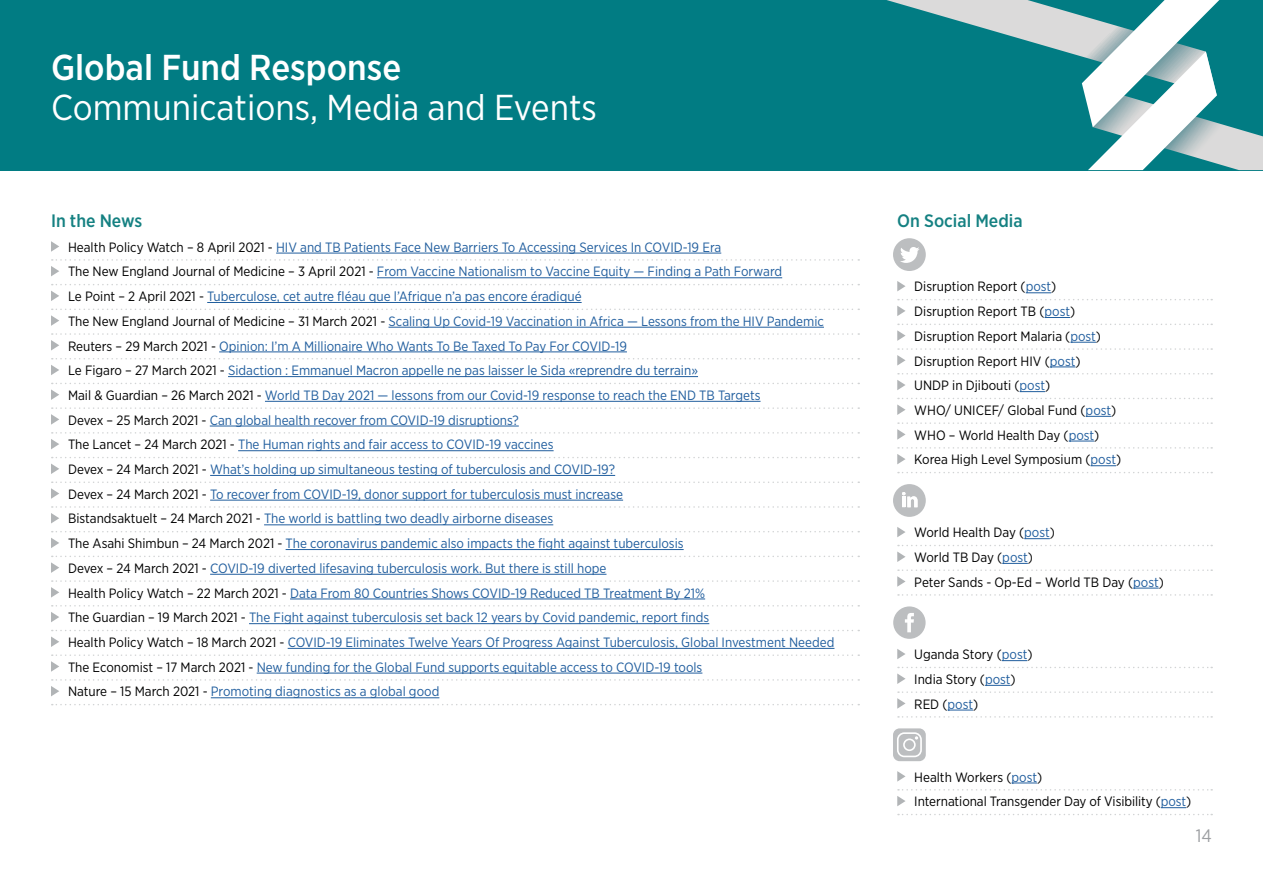
<style>
.page{position:relative;width:1263px;height:893px;background:#fff}
.page>*{position:absolute;margin:0;border:0;box-sizing:border-box;transform-origin:0 0}
.t1{font:36px "Gotham Narrow";color:#fff}
.t2{font:500 36px "Gotham Narrow";color:#fff}
.t3{font:500 18px "Gotham Narrow";color:#158182}
.t4{font:18px "Gotham Narrow";color:#9d9fa2}
.t5{font:13.5px/24.8px "Gotham Narrow";color:#215e9e}
.t6{font:13.5px/24.8px "Gotham Narrow";color:#000}
.s1{color:#000}
.s2{color:#215e9e}
</style>
<div class="page">
<hr style="left:276px;top:253px;width:445px;height:1px;background:#215e9e">
<svg style="left:52px;top:284px;width:807px;height:1px"></svg>
<hr style="left:377px;top:277px;width:405px;height:1px;background:#215e9e">
<hr style="left:207px;top:302px;width:375px;height:1px;background:#215e9e">
<hr style="left:388px;top:327px;width:436px;height:1px;background:#215e9e">
<svg style="left:52px;top:358px;width:807px;height:1px"></svg>
<hr style="left:219px;top:352px;width:408px;height:1px;background:#215e9e">
<hr style="left:228px;top:376px;width:470px;height:1px;background:#215e9e">
<hr style="left:265px;top:401px;width:495px;height:1px;background:#215e9e">
<hr style="left:210px;top:426px;width:309px;height:1px;background:#215e9e">
<svg style="left:52px;top:457px;width:807px;height:1px"></svg>
<hr style="left:238px;top:450px;width:316px;height:1px;background:#215e9e">
<hr style="left:210px;top:475px;width:405px;height:1px;background:#215e9e">
<hr style="left:210px;top:500px;width:413px;height:1px;background:#215e9e">
<svg style="left:52px;top:531px;width:807px;height:1px"></svg>
<hr style="left:264px;top:524px;width:289px;height:1px;background:#215e9e">
<hr style="left:286px;top:549px;width:398px;height:1px;background:#215e9e">
<hr style="left:210px;top:574px;width:396px;height:1px;background:#215e9e">
<svg style="left:52px;top:605px;width:807px;height:1px"></svg>
<hr style="left:290px;top:599px;width:415px;height:1px;background:#215e9e">
<hr style="left:249px;top:623px;width:460px;height:1px;background:#215e9e">
<hr style="left:288px;top:648px;width:546px;height:1px;background:#215e9e">
<hr style="left:257px;top:673px;width:445px;height:1px;background:#215e9e">
<svg style="left:52px;top:704px;width:807px;height:1px"></svg>
<hr style="left:211px;top:697px;width:228px;height:1px;background:#215e9e">
<svg style="left:51px;top:241px;width:8px;height:11px"></svg>
<svg style="left:51px;top:259px;width:808px;height:17px"></svg>
<svg style="left:51px;top:291px;width:8px;height:10px"></svg>
<svg style="left:51px;top:309px;width:808px;height:17px"></svg>
<svg style="left:51px;top:333px;width:808px;height:18px"></svg>
<svg style="left:51px;top:365px;width:8px;height:10px"></svg>
<svg style="left:51px;top:383px;width:808px;height:17px"></svg>
<svg style="left:51px;top:407px;width:808px;height:18px"></svg>
<svg style="left:51px;top:432px;width:808px;height:17px"></svg>
<svg style="left:51px;top:464px;width:8px;height:10px"></svg>
<svg style="left:51px;top:481px;width:808px;height:18px"></svg>
<svg style="left:51px;top:506px;width:808px;height:17px"></svg>
<svg style="left:51px;top:538px;width:8px;height:10px"></svg>
<svg style="left:51px;top:556px;width:808px;height:17px"></svg>
<svg style="left:51px;top:580px;width:808px;height:18px"></svg>
<svg style="left:51px;top:612px;width:8px;height:10px"></svg>
<svg style="left:51px;top:630px;width:808px;height:17px"></svg>
<svg style="left:51px;top:654px;width:808px;height:18px"></svg>
<svg style="left:51px;top:679px;width:808px;height:17px"></svg>
<div style="left:0;top:0;width:1263px;height:170px;background:#017c83"></div>
<svg style="left:887px;top:0;width:376px;height:170px"></svg>
<svg style="left:898px;top:299px;width:314px;height:1px"></svg>
<svg style="left:1026px;top:292px;width:25px;height:1px"></svg>
<svg style="left:1044px;top:317px;width:26px;height:1px"></svg>
<svg style="left:1019px;top:391px;width:26px;height:1px"></svg>
<svg style="left:898px;top:472px;width:314px;height:1px"></svg>
<svg style="left:1024px;top:538px;width:26px;height:1px"></svg>
<svg style="left:1002px;top:660px;width:25px;height:1px"></svg>
<svg style="left:898px;top:814px;width:314px;height:1px"></svg>
<svg style="left:893px;top:238px;width:33px;height:33px"></svg>
<svg style="left:897px;top:281px;width:8px;height:10px"></svg>
<svg style="left:897px;top:306px;width:8px;height:10px"></svg>
<svg style="left:897px;top:324px;width:315px;height:50px"></svg>
<svg style="left:897px;top:380px;width:8px;height:10px"></svg>
<svg style="left:897px;top:398px;width:315px;height:68px"></svg>
<svg style="left:893px;top:484px;width:33px;height:33px"></svg>
<svg style="left:897px;top:527px;width:8px;height:10px"></svg>
<svg style="left:897px;top:545px;width:315px;height:51px"></svg>
<svg style="left:893px;top:606px;width:32px;height:33px"></svg>
<svg style="left:897px;top:649px;width:8px;height:10px"></svg>
<svg style="left:897px;top:667px;width:315px;height:51px"></svg>
<div style="left:893px;top:728px;width:33px;height:33px;background:#bcbec0;border-radius:7px"></div>
<svg style="left:897px;top:732px;width:25px;height:26px"></svg>
<svg style="left:897px;top:771px;width:315px;height:37px"></svg>
<h1 class="t2" style="left:51px;top:44px;width:352px">Global Fund Response</h1>
<h1 class="t1" style="left:51px;top:85px;width:547px">Communications, Media and Events</h1>
<h2 class="t3" style="left:51px;top:209px;width:93px">In the News</h2>
<p class="t5" style="left:68px;top:234px;width:768px"><span class="s1">Health Policy Watch – 8 April 2021 -</span> HIV and TB Patients Face New Barriers To Accessing Services In COVID-19 Era<br><span class="s1">The New England Journal of Medicine – 3 April 2021 -</span> From Vaccine Nationalism to Vaccine Equity — Finding a Path Forward<br><span class="s1">Le Point – 2 April 2021 -</span> Tuberculose, cet autre fléau que l’Afrique n’a pas encore éradiqué<br><span class="s1">The New England Journal of Medicine – 31 March 2021 -</span> Scaling Up Covid-19 Vaccination in Africa — Lessons from the HIV Pandemic <span class="s1">Reuters – 29 March 2021 -</span> Opinion: I’m A Millionaire Who Wants To Be Taxed To Pay For COVID-19<br><span class="s1">Le Figaro – 27 March 2021 -</span> Sidaction : Emmanuel Macron appelle ne pas laisser le Sida «reprendre du terrain»<br><span class="s1">Mail &amp; Guardian – 26 March 2021 -</span> World TB Day 2021 — lessons from our Covid-19 response to reach the END TB Targets<br><span class="s1">Devex – 25 March 2021 -</span> Can global health recover from COVID-19 disruptions?<br><span class="s1">The Lancet – 24 March 2021 -</span> The Human rights and fair access to COVID-19 vaccines<br><span class="s1">Devex – 24 March 2021 -</span> What’s holding up simultaneous testing of tuberculosis and COVID-19?<br><span class="s1">Devex – 24 March 2021 -</span> To recover from COVID-19, donor support for tuberculosis must increase<br><span class="s1">Bistandsaktuelt – 24 March 2021 -</span> The world is battling two deadly airborne diseases<br><span class="s1">The Asahi Shimbun – 24 March 2021 -</span> The coronavirus pandemic also impacts the fight against tuberculosis<br><span class="s1">Devex – 24 March 2021 -</span> COVID-19 diverted lifesaving tuberculosis work. But there is still hope<br><span class="s1">Health Policy Watch – 22 March 2021 -</span> Data From 80 Countries Shows COVID-19 Reduced TB Treatment By 21%<br><span class="s1">The Guardian – 19 March 2021 -</span> The Fight against tuberculosis set back 12 years by Covid pandemic, report finds<br><span class="s1">Health Policy Watch – 18 March 2021 -</span> COVID-19 Eliminates Twelve Years Of Progress Against Tuberculosis, Global Investment Needed <span class="s1">The Economist – 17 March 2021 -</span> New funding for the Global Fund supports equitable access to COVID-19 tools<br><span class="s1">Nature – 15 March 2021 -</span> Promoting diagnostics as a global good</p>
<h2 class="t3" style="left:897px;top:209px;width:127px">On Social Media</h2>
<p class="t6" style="left:914px;top:274px;width:208px">Disruption Report (<span class="s2">post</span>)<br>Disruption Report TB (<span class="s2">post</span>)<br>Disruption Report Malaria (<span class="s2">post</span>)<br>Disruption Report HIV (<span class="s2">post</span>)<br>UNDP in Djibouti (<span class="s2">post</span>)<br>WHO/ UNICEF/ Global Fund (<span class="s2">post</span>)<br>WHO – World Health Day (<span class="s2">post</span>)<br>Korea High Level Symposium (<span class="s2">post</span>)</p>
<p class="t6" style="left:914px;top:520px;width:251px">World Health Day (<span class="s2">post</span>)<br>World TB Day (<span class="s2">post</span>)<br>Peter Sands - Op-Ed – World TB Day (<span class="s2">post</span>)</p>
<p class="t6" style="left:914px;top:642px;width:120px">Uganda Story (<span class="s2">post</span>)<br>India Story (<span class="s2">post</span>)<br>RED (<span class="s2">post</span>)</p>
<p class="t6" style="left:914px;top:764px;width:279px">Health Workers (<span class="s2">post</span>)<br>International Transgender Day of Visibility (<span class="s2">post</span>)</p>
<h2 class="t4" style="left:1196px;top:824px;width:18px">14</h2>
</div>
